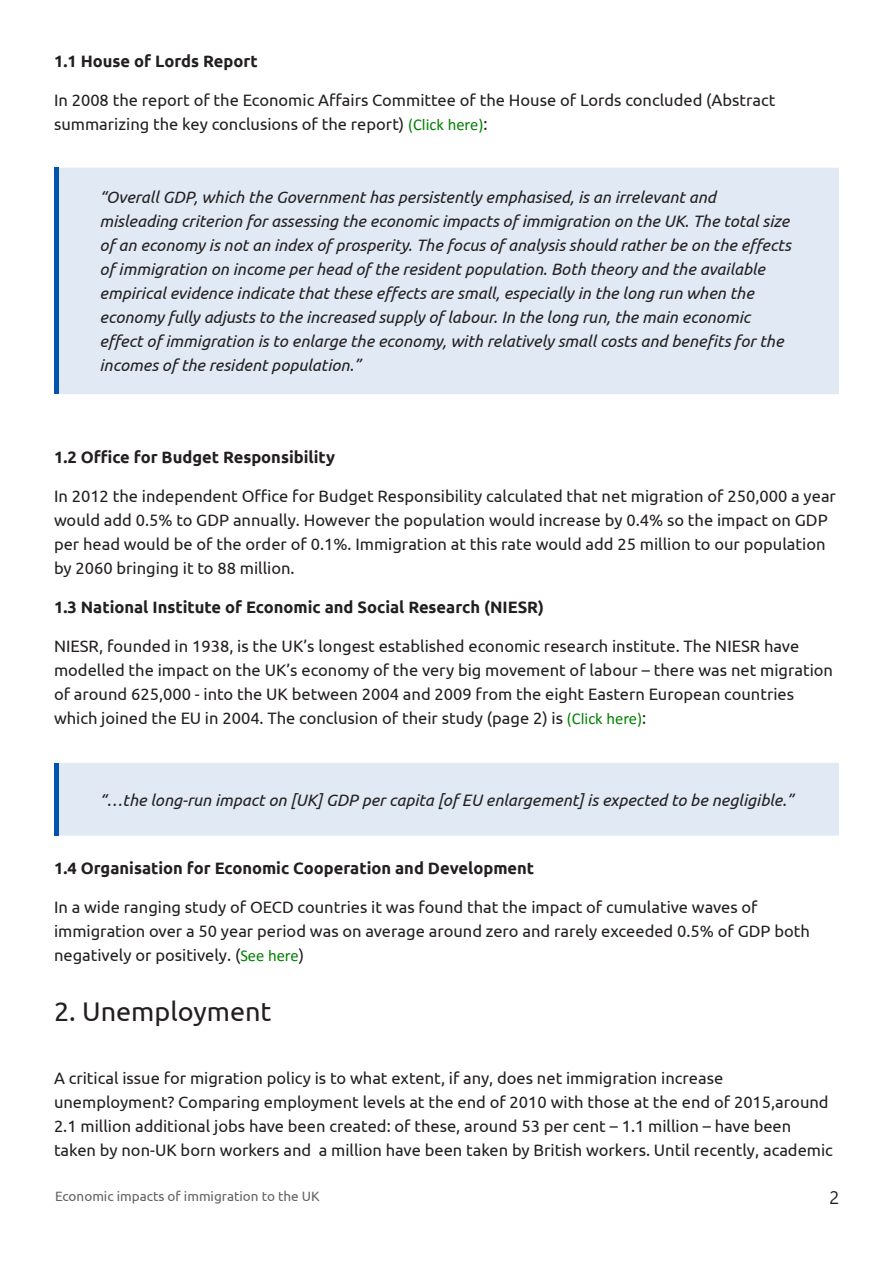
<style>
.page{position:relative;width:893px;height:1263px;background:#fff}
.page>*{position:absolute;margin:0;border:0;box-sizing:border-box;transform-origin:0 0}
.t1{font:27px "Ubuntu";color:#231f20}
.t2{font:18px "Segoe UI";color:#231f20}
.t3{font:16.5px/24px "Ubuntu";color:#231f20}
.t4{font:italic 16.5px/24px "Ubuntu";color:#231f20}
.t5{font:700 16.5px "Ubuntu";color:#231f20}
.t6{font:13.5px "Ubuntu";color:#646363}
.s1{font-family:"Calibri";color:#008000}
</style>
<div class="page">
<div style="left:56px;top:169px;width:781px;height:224px;background:#e0e9f4"></div>
<div style="left:54px;top:168px;width:785px;height:226px;border:3px solid #e0e9f4"></div>
<hr style="left:54px;top:168px;width:4px;height:226px;background:#0054ad">
<div style="left:56px;top:764px;width:781px;height:70px;background:#e0e9f4"></div>
<div style="left:54px;top:763px;width:785px;height:73px;border:3px solid #e0e9f4"></div>
<hr style="left:54px;top:763px;width:4px;height:73px;background:#0054ad">
<p class="t5" style="left:54px;top:51px;width:205px">1.1 House of Lords Report</p>
<p class="t3" style="left:54px;top:87px;width:723px">In 2008 the report of the Economic Affairs Committee of the House of Lords concluded (Abstract summarizing the key conclusions of the report) <span class="s1">(Click here)</span>:</p>
<p class="t4" style="left:100px;top:185px;width:693px">“Overall GDP, which the Government has persistently emphasised, is an irrelevant and misleading criterion for assessing the economic impacts of immigration on the UK. The total size of an economy is not an index of prosperity. The focus of analysis should rather be on the effects of immigration on income per head of the resident population. Both theory and the available empirical evidence indicate that these effects are small, especially in the long run when the economy fully adjusts to the increased supply of labour. In the long run, the main economic effect of immigration is to enlarge the economy, with relatively small costs and benefits for the incomes of the resident population.”</p>
<p class="t5" style="left:54px;top:447px;width:283px">1.2 Office for Budget Responsibility</p>
<p class="t3" style="left:54px;top:483px;width:783px">In 2012 the independent Office for Budget Responsibility calculated that net migration of 250,000 a year would add 0.5% to GDP annually. However the population would increase by 0.4% so the impact on GDP per head would be of the order of 0.1%. Immigration at this rate would add 25 million to our population by 2060 bringing it to 88 million.</p>
<p class="t5" style="left:54px;top:597px;width:492px">1.3 National Institute of Economic and Social Research (NIESR)</p>
<p class="t3" style="left:54px;top:633px;width:781px">NIESR, founded in 1938, is the UK’s longest established economic research institute. The NIESR have modelled the impact on the UK’s economy of the very big movement of labour – there was net migration of around 625,000 - into the UK between 2004 and 2009 from the eight Eastern European countries which joined the EU in 2004. The conclusion of their study (page 2) is <span class="s1">(Click here)</span>:</p>
<p class="t4" style="left:100px;top:787px;width:695px">“…the long-run impact on [UK] GDP per capita [of EU enlargement] is expected to be negligible.”</p>
<p class="t5" style="left:54px;top:858px;width:482px">1.4 Organisation for Economic Cooperation and Development</p>
<p class="t3" style="left:54px;top:894px;width:757px">In a wide ranging study of OECD countries it was found that the impact of cumulative waves of immigration over a 50 year period was on average around zero and rarely exceeded 0.5% of GDP both negatively or positively. (<span class="s1">See here</span>)</p>
<p class="t1" style="left:54px;top:995px;width:219px">2. Unemployment</p>
<p class="t3" style="left:54px;top:1065px;width:780px">A critical issue for migration policy is to what extent, if any, does net immigration increase unemployment? Comparing employment levels at the end of 2010 with those at the end of 2015,around 2.1 million additional jobs have been created: of these, around 53 per cent – 1.1 million – have been taken by non-UK born workers and a million have been taken by British workers. Until recently, academic</p>
<p class="t6" style="left:55px;top:1188px;width:266px">Economic impacts of immigration to the UK</p>
<p class="t2" style="left:830px;top:1183px;width:11px">2</p>
</div>
